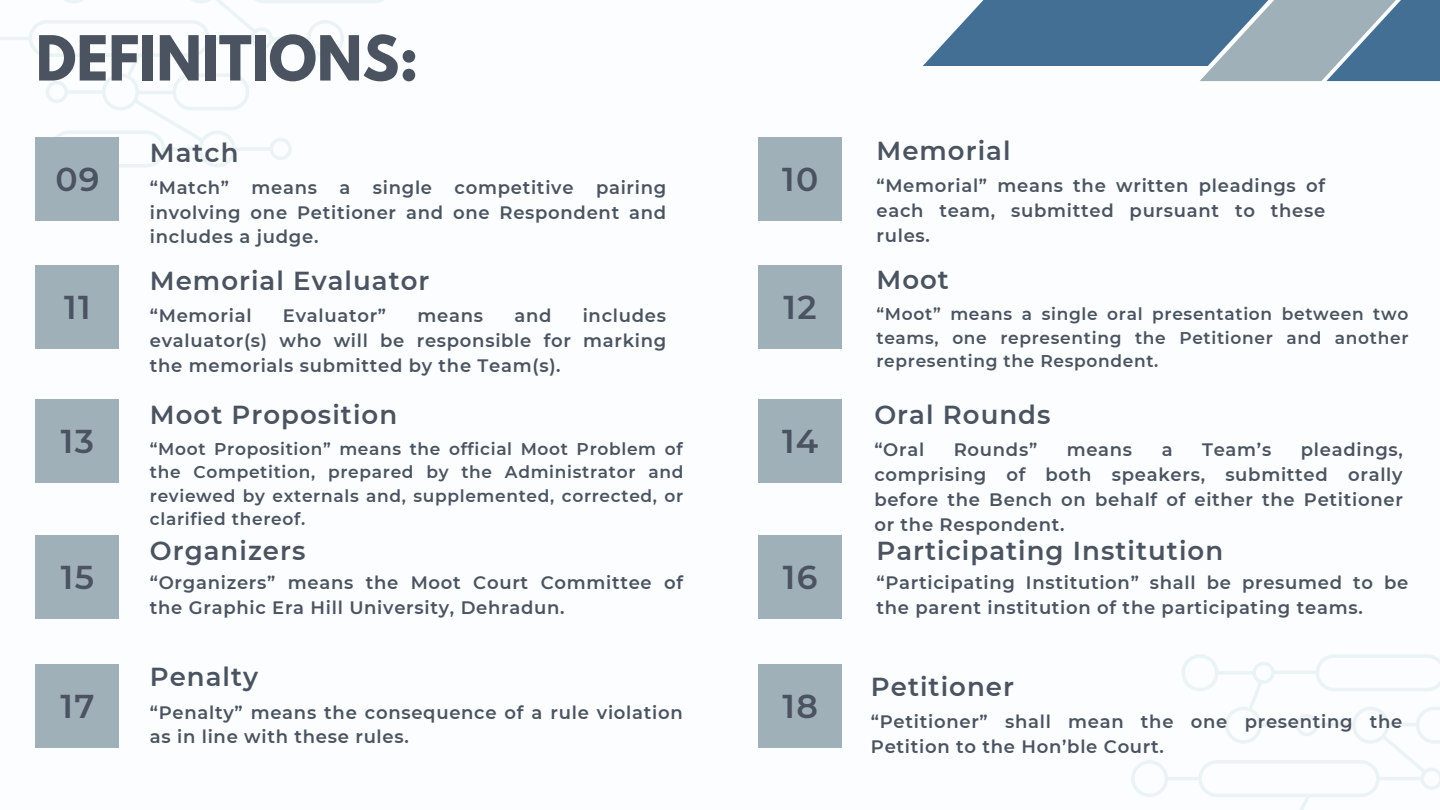
<style>
.page{position:relative;width:1440px;height:810px;background:#fbfdfe}
.page>*{position:absolute;margin:0;border:0;box-sizing:border-box;transform-origin:0 0}
.t1{font:700 55px "League Spartan";color:#4a535f}
.t2{font:600 33px "Montserrat";letter-spacing:.04em;color:#4a535f}
.t3{font:600 26px "Montserrat";letter-spacing:.04em;color:#4a535f}
.t4{font:600 18px/24.8px "Montserrat";letter-spacing:.04em;color:#4a535f;text-align:justify}
.t5{font:600 17px/23.2px "Montserrat";letter-spacing:.04em;color:#4a535f;text-align:justify}
</style>
<div class="page">
<svg style="left:0;top:0;width:384px;height:168px"></svg>
<div style="left:36px;top:137px;width:83px;height:83px;background:#a0b0b9"></div>
<div style="left:758px;top:137px;width:84px;height:83px;background:#a0b0b9"></div>
<div style="left:36px;top:265px;width:83px;height:84px;background:#a0b0b9"></div>
<div style="left:758px;top:265px;width:84px;height:84px;background:#a0b0b9"></div>
<div style="left:36px;top:400px;width:83px;height:83px;background:#a0b0b9"></div>
<div style="left:758px;top:536px;width:84px;height:83px;background:#a0b0b9"></div>
<svg style="left:923px;top:0;width:517px;height:81px"></svg>
<div style="left:36px;top:536px;width:83px;height:83px;background:#a0b0b9"></div>
<div style="left:758px;top:400px;width:84px;height:83px;background:#a0b0b9"></div>
<svg style="left:1131px;top:654px;width:309px;height:156px"></svg>
<div style="left:758px;top:665px;width:84px;height:83px;background:#a0b0b9"></div>
<div style="left:36px;top:665px;width:83px;height:83px;background:#a0b0b9"></div>
<h1 class="t1" style="left:36px;top:31px;width:384px">DEFINITIONS:</h1>
<h3 class="t3" style="left:150px;top:136px;width:90px">Match</h3>
<h3 class="t3" style="left:877px;top:135px;width:136px">Memorial</h3>
<h2 class="t2" style="left:55px;top:159px;width:46px">09</h2>
<p class="t4" style="left:150px;top:175px;width:518px">“Match” means a single competitive pairing involving one Petitioner and one Respondent and includes a judge.</p>
<h2 class="t2" style="left:782px;top:159px;width:38px">10</h2>
<p class="t4" style="left:877px;top:173px;width:450px">“Memorial” means the written pleadings of each team, submitted pursuant to these rules.</p>
<h3 class="t3" style="left:150px;top:265px;width:281px">Memorial Evaluator</h3>
<h3 class="t3" style="left:877px;top:264px;width:74px">Moot</h3>
<h2 class="t2" style="left:64px;top:287px;width:28px">11</h2>
<p class="t4" style="left:150px;top:303px;width:518px;text-indent:433px">includes evaluator(s) who will be responsible for marking the memorials submitted by the Team(s).</p>
<p class="t4" style="left:150px;top:303px;width:103px">“Memorial</p>
<p class="t4" style="left:283px;top:303px;width:105px">Evaluator”</p>
<p class="t4" style="left:418px;top:303px;width:67px">means</p>
<p class="t4" style="left:514px;top:303px;width:39px">and</p>
<h2 class="t2" style="left:784px;top:287px;width:35px">12</h2>
<p class="t5" style="left:877px;top:303px;width:534px">“Moot” means a single oral presentation between two teams, one representing the Petitioner and another representing the Respondent.</p>
<h2 class="t2" style="left:61px;top:421px;width:35px">13</h2>
<h3 class="t3" style="left:150px;top:399px;width:249px">Moot Proposition</h3>
<p class="t5" style="left:150px;top:437px;width:535px">“Moot Proposition” means the official Moot Problem of the Competition, prepared by the Administrator and reviewed by externals and, supplemented, corrected, or clarified thereof.</p>
<h2 class="t2" style="left:782px;top:421px;width:38px">14</h2>
<h3 class="t3" style="left:874px;top:399px;width:178px">Oral Rounds</h3>
<p class="t4" style="left:874px;top:438px;width:530px;text-indent:426px">pleadings, comprising of both speakers, submitted orally before the Bench on behalf of either the Petitioner or the Respondent.</p>
<p class="t4" style="left:874px;top:438px;width:51px">“Oral</p>
<p class="t4" style="left:954px;top:438px;width:85px">Rounds”</p>
<p class="t4" style="left:1067px;top:438px;width:67px">means</p>
<p class="t4" style="left:1162px;top:438px;width:12px">a</p>
<p class="t4" style="left:1202px;top:438px;width:71px">Team’s</p>
<h3 class="t3" style="left:150px;top:535px;width:157px">Organizers</h3>
<h2 class="t2" style="left:61px;top:557px;width:35px">15</h2>
<p class="t4" style="left:150px;top:571px;width:535px">“Organizers” means the Moot Court Committee of the Graphic Era Hill University, Dehradun.</p>
<h3 class="t3" style="left:877px;top:535px;width:348px">Participating Institution</h3>
<h2 class="t2" style="left:783px;top:557px;width:36px">16</h2>
<p class="t4" style="left:877px;top:571px;width:533px">“Participating Institution” shall be presumed to be the parent institution of the participating teams.</p>
<h3 class="t3" style="left:150px;top:661px;width:110px">Penalty</h3>
<h2 class="t2" style="left:60px;top:686px;width:35px">17</h2>
<p class="t4" style="left:150px;top:700px;width:534px">“Penalty” means the consequence of a rule violation as in line with these rules.</p>
<h2 class="t2" style="left:782px;top:686px;width:37px">18</h2>
<h3 class="t3" style="left:871px;top:671px;width:145px">Petitioner</h3>
<p class="t4" style="left:871px;top:709px;width:533px">“Petitioner” shall mean the one presenting the<br>Petition to the Hon’ble Court.</p>
</div>
